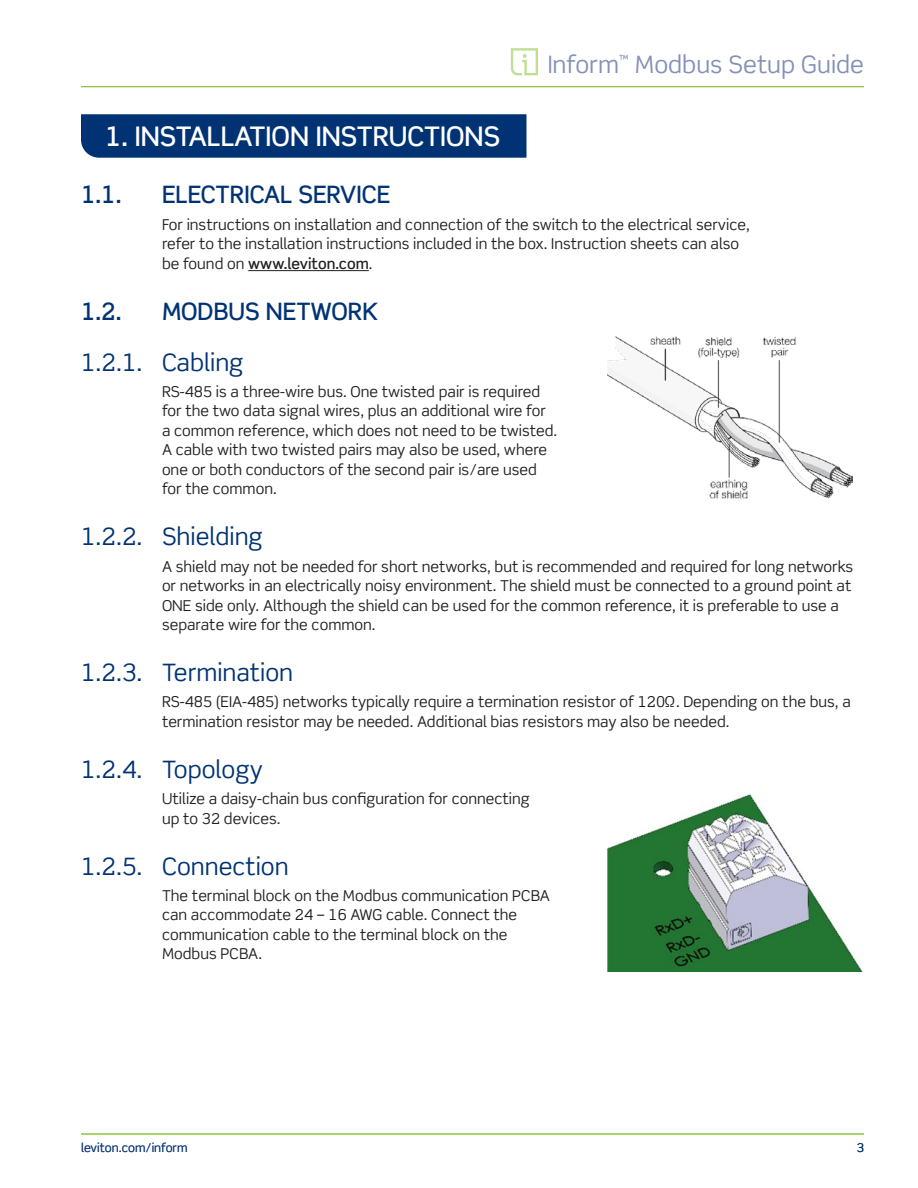
<style>
.page{position:relative;width:918px;height:1188px;background:#fff}
.page>*{position:absolute;margin:0;border:0;box-sizing:border-box;transform-origin:0 0}
.t1{font:500 27px "Scene Std";color:#fff}
.t2{font:24px "Scene Std";color:#013374}
.t3{font:500 24px "Scene Std";color:#013374}
.t4{font:24px "Scene Std";color:#8490b8}
.t5{font:15px/19.5px "Scene Std";color:#231f20}
.t6{font:12px "Scene Std";color:#013374}
.s1{font-weight:500}
</style>
<div class="page">
<svg style="left:511px;top:48px;width:27px;height:27px"></svg>
<hr style="left:248px;top:270px;width:121px;height:1px;background:#231f20">
<hr style="left:81px;top:86px;width:783px;height:1px;background:#8bc63e">
<hr style="left:81px;top:1134px;width:783px;height:1px;background:#8bc63e">
<div style="left:81px;top:114px;width:445px;height:44px;background:#013374"></div>
<img style="left:607px;top:794px;width:256px;height:177px">
<img style="left:607px;top:336px;width:246px;height:163px">
<p class="t1" style="left:105px;top:120px;width:396px">1. INSTALLATION INSTRUCTIONS</p>
<h2 class="t4" style="left:548px;top:49px;width:318px">Inform<sup>™</sup> Modbus Setup Guide</h2>
<p class="t3" style="left:81px;top:180px;width:42px">1.1.</p>
<p class="t3" style="left:162px;top:180px;width:230px">ELECTRICAL SERVICE</p>
<p class="t5" style="left:162px;top:214px;width:589px">For instructions on installation and connection of the switch to the electrical service, refer to the installation instructions included in the box. Instruction sheets can also be found on <span class="s1">www.leviton.com</span>.</p>
<p class="t3" style="left:81px;top:296px;width:42px">1.2.</p>
<p class="t3" style="left:162px;top:296px;width:217px">MODBUS NETWORK</p>
<p class="t2" style="left:81px;top:347px;width:164px">1.2.1. Cabling</p>
<p class="t5" style="left:162px;top:382px;width:397px">RS-485 is a three-wire bus. One twisted pair is required for the two data signal wires, plus an additional wire for a common reference, which does not need to be twisted.<br>A cable with two twisted pairs may also be used, where one or both conductors of the second pair is/are used for the common.</p>
<p class="t2" style="left:81px;top:522px;width:183px">1.2.2. Shielding</p>
<p class="t5" style="left:162px;top:556px;width:693px">A shield may not be needed for short networks, but is recommended and required for long networks or networks in an electrically noisy environment. The shield must be connected to a ground point at ONE side only. Although the shield can be used for the common reference, it is preferable to use a separate wire for the common.</p>
<p class="t2" style="left:81px;top:657px;width:214px">1.2.3. Termination</p>
<p class="t5" style="left:162px;top:692px;width:690px">RS-485 (EIA-485) networks typically require a termination resistor of 120Ω. Depending on the bus, a termination resistor may be needed. Additional bias resistors may also be needed.</p>
<p class="t2" style="left:81px;top:754px;width:183px">1.2.4. Topology</p>
<p class="t5" style="left:162px;top:789px;width:369px">Utilize a daisy-chain bus configuration for connecting up to 32 devices.</p>
<p class="t2" style="left:81px;top:851px;width:209px">1.2.5. Connection</p>
<p class="t5" style="left:162px;top:886px;width:390px">The terminal block on the Modbus communication PCBA can accommodate 24 – 16 AWG cable. Connect the communication cable to the terminal block on the Modbus PCBA.</p>
<p class="t6" style="left:81px;top:1141px;width:108px">leviton.com/inform</p>
<p class="t6" style="left:857px;top:1141px;width:9px">3</p>
</div>
